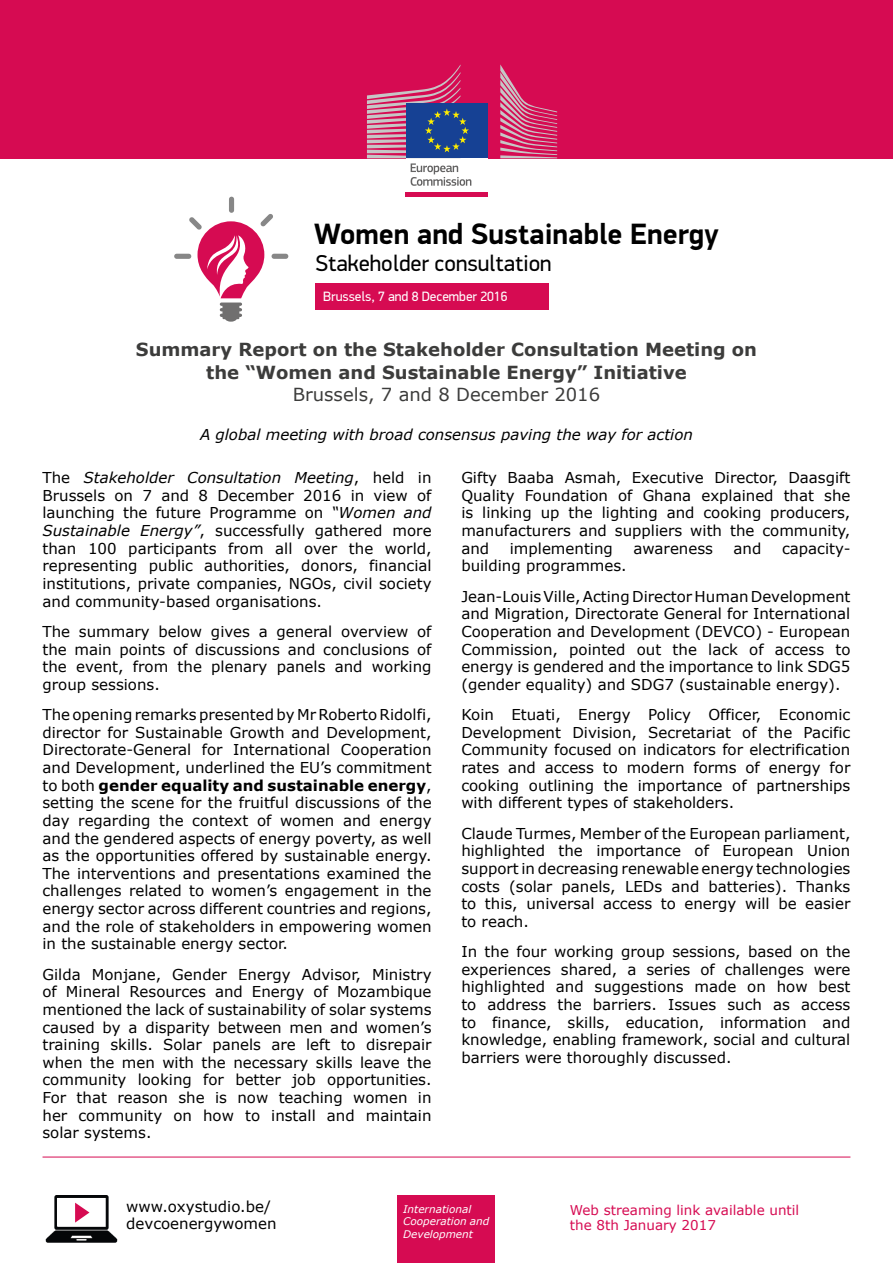
<style>
.page{position:relative;width:893px;height:1263px;background:#fff}
.page>*{position:absolute;margin:0;border:0;box-sizing:border-box;transform-origin:0 0}
.t1{font:700 29.55px "PF Din Display Pro";color:#000}
.t2{font:22.8px "PF Din Display Pro";color:#000}
.t3{font:700 18px/22.5px "Verdana";color:#3c3c3b;text-align:center}
.t4{font:18px "Verdana";color:#3c3c3b}
.t5{font:15px/17.5px "Verdana";color:#000;text-align:justify}
.t6{font:italic 15px "Verdana";color:#000}
.t7{font:13.65px "PF Din Display Pro";color:#fff}
.t8{font:13.5px/15px "Verdana";color:#d60b52}
.t9{font:italic 10.5px/12.6px "Verdana";color:#fff}
.s1{font-style:italic}
.s2{font-weight:700}
</style>
<div class="page">
<div style="left:0;top:0;width:893px;height:158px;background:#d60b52"></div>
<div style="left:398px;top:1195px;width:97px;height:68px;background:#d60b52"></div>
<svg style="left:500px;top:64px;width:57px;height:94px"></svg>
<div style="left:406px;top:103px;width:82px;height:55px;background:#164194"></div>
<svg style="left:367px;top:64px;width:104px;height:122px"></svg>
<div style="left:406px;top:192px;width:82px;height:5px;background:#d60b52"></div>
<div style="left:272px;top:254px;width:16px;height:5px;background:#878787;border-radius:3px"></div>
<div style="left:174px;top:254px;width:17px;height:5px;background:#878787;border-radius:3px"></div>
<div style="left:229px;top:197px;width:5px;height:16px;background:#878787;border-radius:3px"></div>
<div style="left:315px;top:283px;width:234px;height:27px;background:#d60b52"></div>
<svg style="left:189px;top:214px;width:84px;height:108px"></svg>
<hr style="left:43px;top:1157px;width:807px;height:1px;background:#d60b52">
<img style="left:45px;top:1196px;width:73px;height:46px">
<div style="left:58px;top:1199px;width:47px;height:27px;background:#fff"></div>
<svg style="left:75px;top:1203px;width:14px;height:19px"></svg>
<h1 class="t1" style="left:314px;top:216px;width:406px">Women and Sustainable Energy</h1>
<h2 class="t2" style="left:316px;top:250px;width:238px">Stakeholder consultation</h2>
<p class="t7" style="left:323px;top:288px;width:186px">Brussels, 7 and 8 December 2016</p>
<p class="t3" style="left:136px;top:338px;width:623px">Summary Report on the Stakeholder Consultation Meeting on the “Women and Sustainable Energy” Initiative</p>
<p class="t4" style="left:293px;top:382px;width:309px">Brussels, 7 and 8 December 2016</p>
<p class="t6" style="left:200px;top:424px;width:494px">A global meeting with broad consensus paving the way for action</p>
<p class="t5" style="left:43px;top:469px;width:391px">The <span class="s1">Stakeholder Consultation Meeting</span>, held in Brussels on 7 and 8 December 2016 in view of launching the future Programme on <span class="s1">“Women and Sustainable Energy”</span>, successfully gathered more than 100 participants from all over the world, representing public authorities, donors, financial institutions, private companies, NGOs, civil society and community-based organisations.</p>
<p class="t5" style="left:43px;top:622px;width:391px">The summary below gives a general overview of the main points of discussions and conclusions of the event, from the plenary panels and working group sessions.</p>
<p class="t5" style="left:43px;top:706px;width:391px">The opening remarks presented by Mr Roberto Ridolfi, director for Sustainable Growth and Development, Directorate-General for International Cooperation and Development, underlined the EU’s commitment to both <span class="s2">gender equality and sustainable energy</span>, setting the scene for the fruitful discussions of the day regarding the context of women and energy and the gendered aspects of energy poverty, as well as the opportunities offered by sustainable energy.<br>The interventions and presentations examined the challenges related to women’s engagement in the energy sector across different countries and regions, and the role of stakeholders in empowering women in the sustainable energy sector.</p>
<p class="t5" style="left:43px;top:965px;width:391px">Gilda Monjane, Gender Energy Advisor, Ministry of Mineral Resources and Energy of Mozambique mentioned the lack of sustainability of solar systems caused by a disparity between men and women’s training skills. Solar panels are left to disrepair when the men with the necessary skills leave the community looking for better job opportunities.<br>For that reason she is now teaching women in her community on how to install and maintain solar systems.</p>
<p class="t5" style="left:461px;top:469px;width:391px">Gifty Baaba Asmah, Executive Director, Daasgift Quality Foundation of Ghana explained that she is linking up the lighting and cooking producers, manufacturers and suppliers with the community, and</p>
<p class="t5" style="left:510px;top:539px;width:104px">implementing</p>
<p class="t5" style="left:633px;top:539px;width:81px">awareness</p>
<p class="t5" style="left:734px;top:539px;width:29px">and</p>
<p class="t5" style="left:782px;top:539px;width:70px">capacity-</p>
<p class="t5" style="left:461px;top:550px;width:391px;line-height:30.5px">building programmes.<br>Jean-Louis Ville, Acting Director Human Development</p>
<p class="t5" style="left:461px;top:605px;width:391px">and Migration, Directorate General for International Cooperation and Development (DEVCO) - European Commission, pointed out the lack of access to energy is gendered and the importance to link SDG5 (gender equality) and SDG7 (sustainable energy).</p>
<p class="t5" style="left:461px;top:706px;width:391px">Koin Etuati, Energy Policy Officer, Economic Development Division, Secretariat of the Pacific Community focused on indicators for electrification rates and access to modern forms of energy for cooking outlining the importance of partnerships with different types of stakeholders.</p>
<p class="t5" style="left:461px;top:824px;width:391px">Claude Turmes, Member of the European parliament, highlighted the importance of European Union support in decreasing renewable energy technologies costs (solar panels, LEDs and batteries). Thanks to this, universal access to energy will be easier to reach.</p>
<p class="t5" style="left:461px;top:943px;width:391px">In the four working group sessions, based on the experiences shared, a series of challenges were highlighted and suggestions made on how best to address the barriers. Issues such as access to finance, skills, education, information and knowledge, enabling framework, social and cultural barriers were thoroughly discussed.</p>
<p class="t5" style="left:126px;top:1197px;width:152px">www.oxystudio.be/ devcoenergywomen</p>
<p class="t9" style="left:403px;top:1202px;width:88px">International<br>Cooperation and<br>Development</p>
<p class="t8" style="left:570px;top:1203px;width:231px">Web streaming link available until the 8th January 2017</p>
</div>
